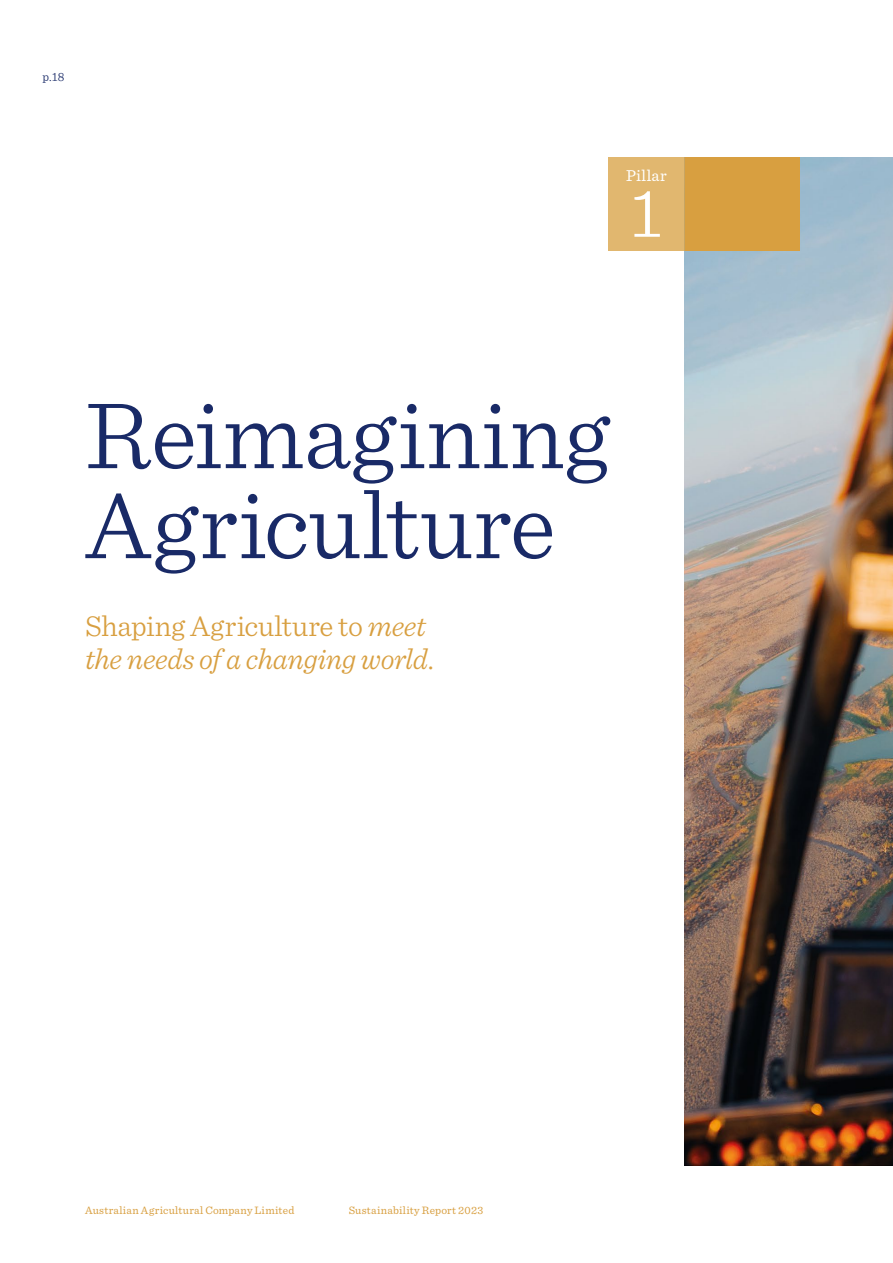
<style>
.page{position:relative;width:893px;height:1263px;background:#fff}
.page>*{position:absolute;margin:0;border:0;box-sizing:border-box;transform-origin:0 0}
.t1{font:300 99px/90px "Sentinel";color:#192a67}
.t2{font:300 72px "Sentinel";color:#fff}
.t3{font:italic 300 30px/33px "Sentinel";letter-spacing:-.015em;color:#d89f40}
.t4{font:16.5px "Sentinel";letter-spacing:.025em;color:#fff}
.t5{font:300 12.75px "Sentinel";color:#192a67}
.t6{font:11.25px "Sentinel";letter-spacing:.025em;color:#d89f40}
.s1{font-style:normal}
</style>
<div class="page">
<img style="left:685px;top:157px;width:208px;height:1008px">
<div style="left:608px;top:157px;width:77px;height:94px;background:#e1b76f"></div>
<div style="left:685px;top:157px;width:114px;height:94px;background:#d89f40"></div>
<p class="t5" style="left:43px;top:67px;width:23px">p.18</p>
<h3 class="t4" style="left:626px;top:163px;width:42px">Pillar</h3>
<h2 class="t2" style="left:631px;top:161px;width:32px">1</h2>
<h1 class="t1" style="left:85px;top:385px;width:527px">Reimagining<br>Agriculture</h1>
<h3 class="t3" style="left:85px;top:607px;width:350px"><span class="s1">Shaping Agriculture to</span> meet the needs of a changing world<span class="s1">.</span></h3>
<p class="t6" style="left:85px;top:1202px;width:211px">Australian Agricultural Company Limited</p>
<p class="t6" style="left:349px;top:1202px;width:136px">Sustainability Report 2023</p>
</div>
